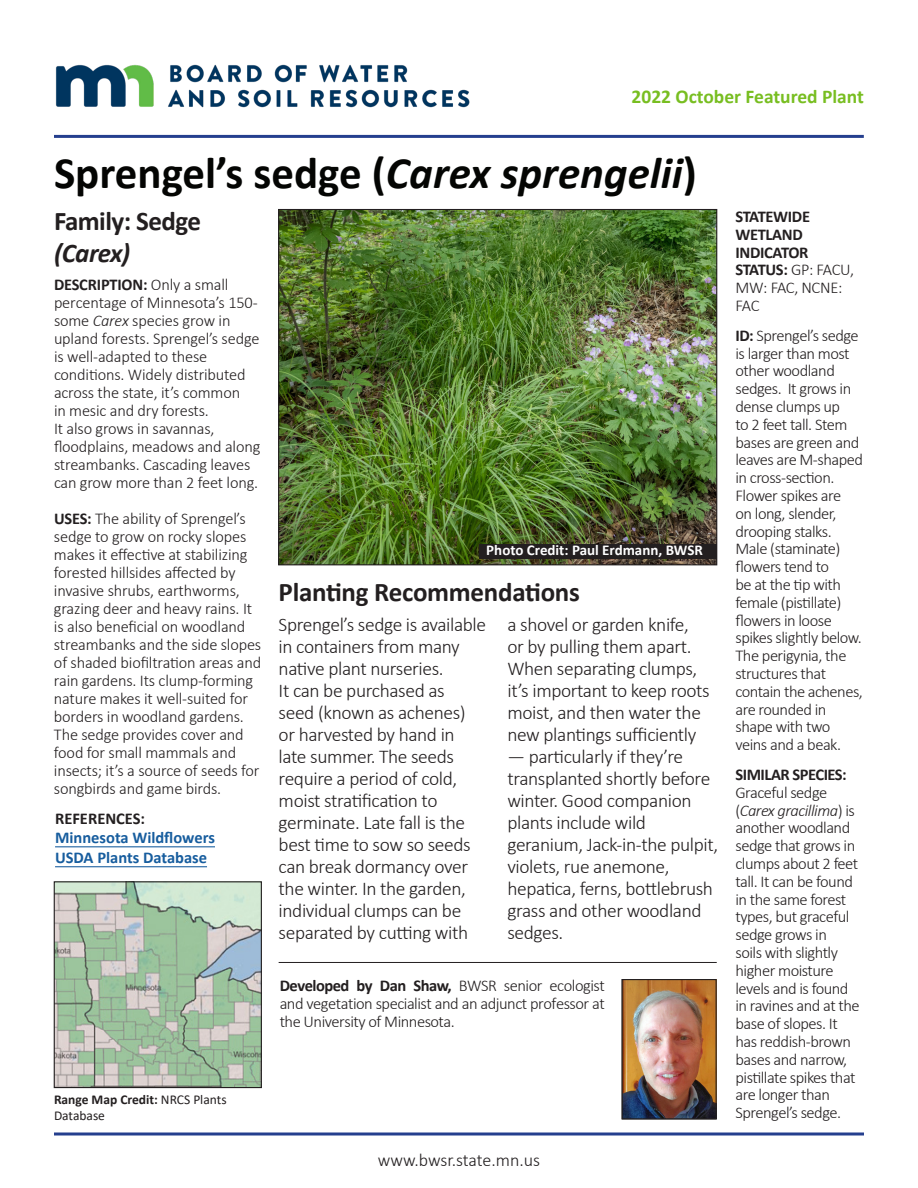
<style>
.page{position:relative;width:918px;height:1188px;background:#fff}
.page>*{position:absolute;margin:0;border:0;box-sizing:border-box;transform-origin:0 0}
.t1{font:700 45px "Calibri";color:#040503}
.t2{font:700 27px/32.4px "Calibri";letter-spacing:-.01em;color:#231f20}
.t3{font:300 19.5px/21.9px "Calibri";letter-spacing:-.02em;color:#231f20}
.t4{font:700 19.5px "Calibri";color:#78be21}
.t5{font:300 18px "Calibri";letter-spacing:-.005em;color:#231f20}
.t6{font:300 16.5px/17.9px "Calibri";letter-spacing:-.03em;color:#231f20}
.t7{font:300 16.5px/18px "Calibri";letter-spacing:-.01em;color:#231f20}
.t8{font:700 16.5px/17.9px "Calibri";letter-spacing:-.02em;color:#231f20}
.t9{font:700 16.5px/19.8px "Calibri";color:#175d9e}
.t10{font:700 15px "Calibri";color:#fff}
.t11{font:13.5px/16.2px "Calibri";color:#231f20}
.s1{font-style:italic}
.s2{font-weight:700}
.s3{color:#231f20}
.s4{font-weight:300}
</style>
<div class="page">
<hr style="left:54px;top:135px;width:810px;height:3px;background:#253f8e">
<hr style="left:279px;top:962px;width:438px;height:1px;background:#231f20">
<img style="left:280px;top:211px;width:435px;height:352px">
<div style="left:278px;top:209px;width:439px;height:356px;border:1px solid #231f20"></div>
<svg style="left:54px;top:1132px;width:810px;height:4px;background:#5b6eaa"></svg>
<img style="left:56px;top:883px;width:204px;height:203px">
<div style="left:54px;top:881px;width:208px;height:207px;border:1px solid #231f20"></div>
<div style="left:480px;top:544px;width:237px;height:14px;background:#231f20"></div>
<img style="left:624px;top:981px;width:91px;height:136px">
<div style="left:622px;top:979px;width:95px;height:140px;border:1px solid #231f20"></div>
<img style="left:55px;top:64px;width:415px;height:44px">
<hr style="left:55px;top:846px;width:160px;height:1px;background:#175d9e">
<hr style="left:55px;top:866px;width:152px;height:1px;background:#175d9e">
<p class="t4" style="left:632px;top:83px;width:234px">2022 October Featured Plant</p>
<p class="t1" style="left:54px;top:141px;width:644px">Sprengel’s sedge (<span class="s1">Carex sprengelii</span>)</p>
<p class="t2" style="left:54px;top:204px;width:149px">Family: Sedge <span class="s1">(Carex)</span></p>
<p class="t7" style="left:54px;top:275px;width:208px"><span class="s2">DESCRIPTION:</span> Only a small percentage of Minnesota’s 150- some <span class="s1">Carex</span> species grow in upland forests. Sprengel’s sedge is well-adapted to these conditions. Widely distributed across the state, it’s common<br>in mesic and dry forests.<br>It also grows in savannas, floodplains, meadows and along streambanks. Cascading leaves can grow more than 2 feet long.</p>
<p class="t7" style="left:54px;top:509px;width:209px"><span class="s2">USES:</span> The ability of Sprengel’s sedge to grow on rocky slopes makes it effective at stabilizing forested hillsides affected by invasive shrubs, earthworms, grazing deer and heavy rains. It is also beneficial on woodland streambanks and the side slopes of shaded biofiltration areas and rain gardens. Its clump-forming nature makes it well-suited for borders in woodland gardens.<br>The sedge provides cover and food for small mammals and insects; it’s a source of seeds for songbirds and game birds.</p>
<p class="t9" style="left:55px;top:808px;width:161px"><span class="s3">REFERENCES:<br></span>Minnesota Wildflowers<br>USDA Plants Database</p>
<p class="t10" style="left:486px;top:540px;width:218px">Photo Credit: Paul Erdmann, BWSR</p>
<p class="t2" style="left:279px;top:576px;width:303px">Planting Recommendations</p>
<p class="t3" style="left:279px;top:614px;width:209px">Sprengel’s sedge is available in containers from many native plant nurseries.<br>It can be purchased as<br>seed (known as achenes) or harvested by hand in late summer. The seeds require a period of cold, moist stratification to germinate. Late fall is the best time to sow so seeds can break dormancy over the winter. In the garden, individual clumps can be separated by cutting with</p>
<p class="t3" style="left:507px;top:614px;width:204px">a shovel or garden knife, or by pulling them apart.<br>When separating clumps, it’s important to keep roots moist, and then water the new plantings sufficiently</p>
<p class="t3" style="left:507px;top:745px;width:212px">— particularly if they’re transplanted shortly before winter. Good companion plants include wild geranium, Jack-in-the pulpit, violets, rue anemone, hepatica, ferns, bottlebrush grass and other woodland sedges.</p>
<p class="t11" style="left:54px;top:1091px;width:174px"><span class="s2">Range Map Credit:</span> NRCS Plants<br>Database</p>
<p class="t6" style="left:280px;top:977px;width:327px;text-align:justify"><span class="s2">Developed by Dan Shaw,</span> BWSR senior ecologist and vegetation specialist and an adjunct professor at the University of Minnesota.</p>
<p class="t5" style="left:378px;top:1149px;width:164px">www.bwsr.state.mn.us</p>
<p class="t8" style="left:735px;top:207px;width:120px">STATEWIDE<br>WETLAND<br>INDICATOR<br>STATUS: <span class="s4">GP: FACU,<br>MW: FAC, NCNE:<br>FAC</span></p>
<p class="t6" style="left:735px;top:326px;width:129px"><span class="s2">ID:</span> Sprengel’s sedge is larger than most other woodland sedges. It grows in dense clumps up<br>to 2 feet tall. Stem bases are green and leaves are M-shaped in cross-section.<br>Flower spikes are<br>on long, slender, drooping stalks.<br>Male (staminate) flowers tend to<br>be at the tip with female (pistillate) flowers in loose spikes slightly below.<br>The perigynia, the structures that contain the achenes, are rounded in shape with two veins and a beak.</p>
<p class="t6" style="left:735px;top:765px;width:126px"><span class="s2">SIMILAR SPECIES:<br></span>Graceful sedge (<span class="s1">Carex gracillima</span>) is another woodland sedge that grows in clumps about 2 feet tall. It can be found in the same forest types, but graceful sedge grows in<br>soils with slightly higher moisture levels and is found in ravines and at the base of slopes. It has reddish-brown bases and narrow, pistillate spikes that are longer than<br>Sprengel’s sedge.</p>
</div>
